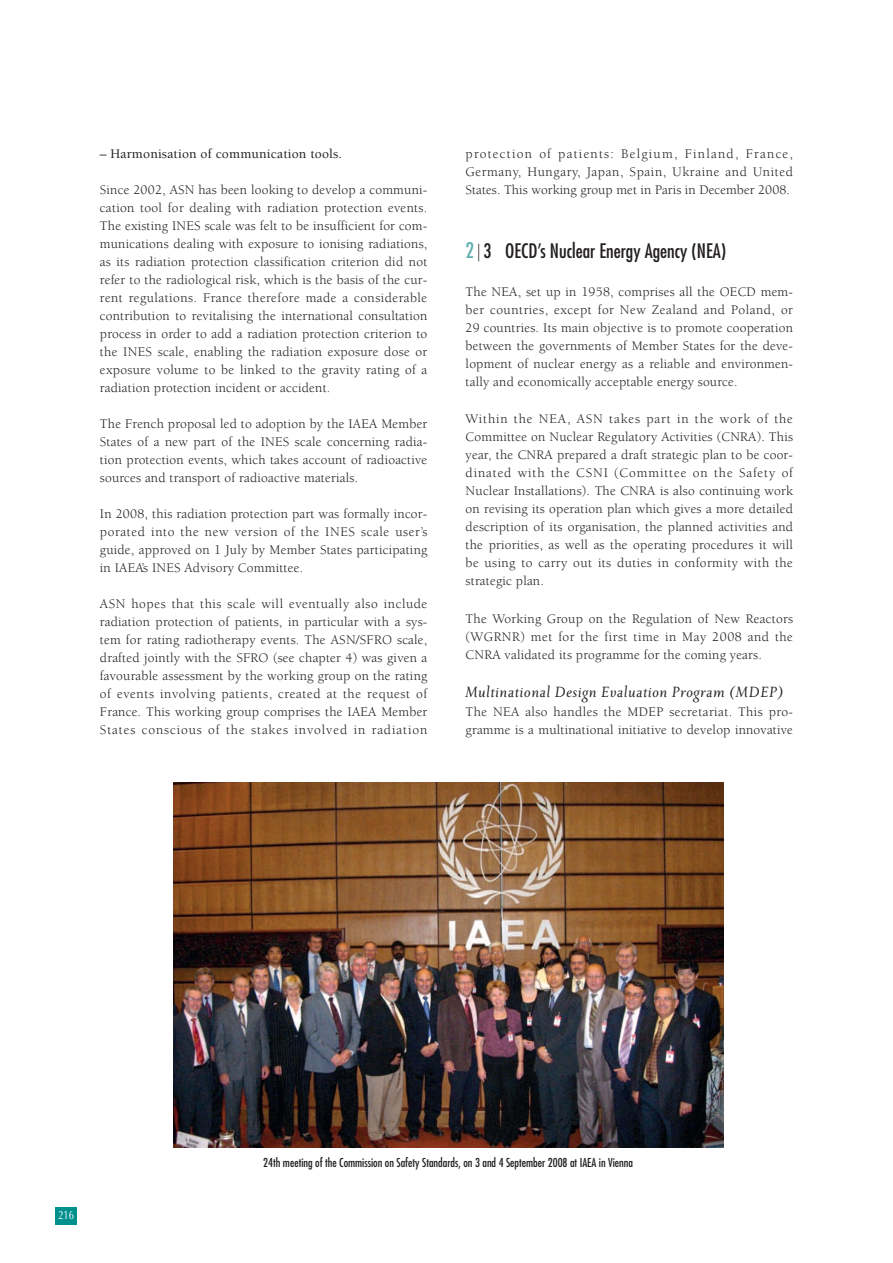
<style>
.page{position:relative;width:893px;height:1263px;background:#fff}
.page>*{position:absolute;margin:0;border:0;box-sizing:border-box;transform-origin:0 0}
.t1{font:condensed 19.5px "Futura";color:#231f20}
.t2{font:italic 18px "Priori Ser Reg";letter-spacing:.025em;color:#231f20}
.t3{font:13.5px/18px "Berkeley";letter-spacing:.015em;color:#231f20;text-align:justify}
.t4{font:500 13.5px "Berkeley";letter-spacing:.015em;color:#231f20}
.t5{font:condensed 12px "Futura";color:#231f20}
.t6{font:12px "Optima";color:#fff;scale:.8 1}
.s1{font-size:21px;color:#67b1b2}
</style>
<div class="page">
<div style="left:55px;top:1208px;width:22px;height:17px;background:#00918f"></div>
<img style="left:173px;top:782px;width:550px;height:366px">
<p class="t4" style="left:100px;top:149px;width:244px">– Harmonisation of communication tools.</p>
<p class="t3" style="left:100px;top:182px;width:329px">Since 2002, ASN has been looking to develop a communi&shy;cation tool for dealing with radiation protection events.<br>The existing INES scale was felt to be insufficient for com&shy;munications dealing with exposure to ionising radiations, as its radiation protection classification criterion did not refer to the radiological risk, which is the basis of the cur&shy;rent regulations. France therefore made a considerable contribution to revitalising the international consultation process in order to add a radiation protection criterion to the INES scale, enabling the radiation exposure dose or exposure volume to be linked to the gravity rating of a radiation protection incident or accident.</p>
<p class="t3" style="left:100px;top:416px;width:329px">The French proposal led to adoption by the IAEA Member States of a new part of the INES scale concerning radia&shy;tion protection events, which takes account of radioactive sources and transport of radioactive materials.</p>
<p class="t3" style="left:100px;top:506px;width:329px">In 2008, this radiation protection part was formally incor&shy;porated into the new version of the INES scale user’s guide, approved on 1 July by Member States participating in IAEA’s INES Advisory Committee.</p>
<p class="t3" style="left:100px;top:596px;width:329px">ASN hopes that this scale will eventually also include radiation protection of patients, in particular with a sys&shy;tem for rating radiotherapy events. The ASN/SFRO scale, drafted jointly with the SFRO (see chapter 4) was given a favourable assessment by the working group on the rating of events involving patients, created at the request of France. This working group comprises the IAEA Member States conscious of the stakes involved in radiation</p>
<p class="t3" style="left:466px;top:146px;width:329px">protection of patients: Belgium, Finland, France, Germany, Hungary, Japan, Spain, Ukraine and United States. This working group met in Paris in December 2008.</p>
<h1 class="t1" style="left:466px;top:242px;width:262px"><span class="s1">2</span> ⎮ 3 OECD’s Nuclear Energy Agency (NEA)</h1>
<p class="t3" style="left:466px;top:283px;width:329px">The NEA, set up in 1958, comprises all the OECD mem&shy;ber countries, except for New Zealand and Poland, or 29 countries. Its main objective is to promote cooperation between the governments of Member States for the deve&shy;lopment of nuclear energy as a reliable and environmen&shy;tally and economically acceptable energy source.</p>
<p class="t3" style="left:466px;top:411px;width:329px">Within the NEA, ASN takes part in the work of the Committee on Nuclear Regulatory Activities (CNRA). This year, the CNRA prepared a draft strategic plan to be coor&shy;dinated with the CSNI (Committee on the Safety of Nuclear Installations). The CNRA is also continuing work on revising its operation plan which gives a more detailed description of its organisation, the planned activities and the priorities, as well as the operating procedures it will be using to carry out its duties in conformity with the strategic plan.</p>
<p class="t3" style="left:466px;top:611px;width:329px">The Working Group on the Regulation of New Reactors (WGRNR) met for the first time in May 2008 and the CNRA validated its programme for the coming years.</p>
<h2 class="t2" style="left:466px;top:680px;width:320px">Multinational Design Evaluation Program (MDEP)</h2>
<p class="t3" style="left:466px;top:704px;width:329px">The NEA also handles the MDEP secretariat. This pro&shy;gramme is a multinational initiative to develop innovative</p>
<p class="t6" style="left:58px;top:1210px;width:21px">216</p>
<p class="t5" style="left:263px;top:1157px;width:371px">24th meeting of the Commission on Safety Standards, on 3 and 4 September 2008 at IAEA in Vienna</p>
</div>
